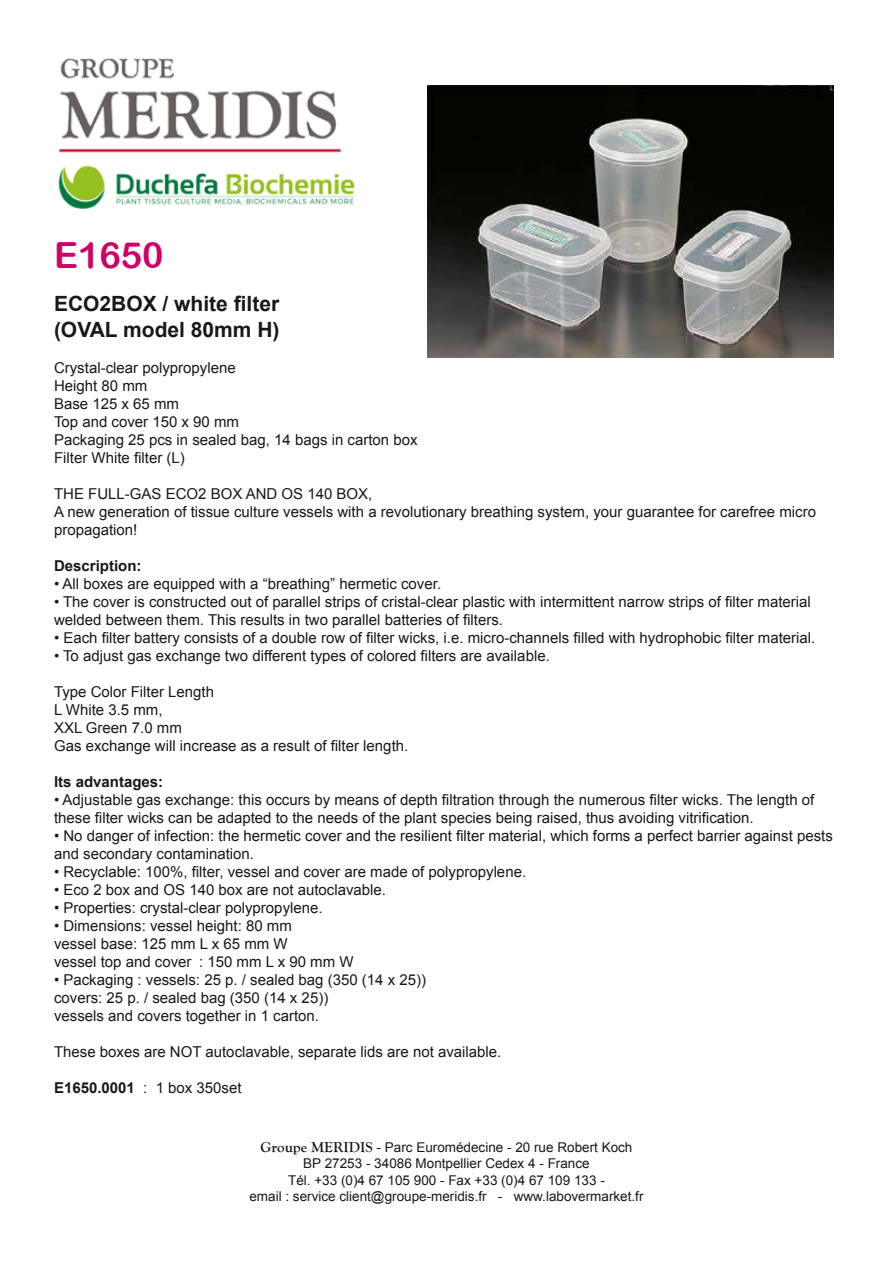
<style>
.page{position:relative;width:893px;height:1263px;background:#fff}
.page>*{position:absolute;margin:0;border:0;box-sizing:border-box;transform-origin:0 0}
.t1{font:36px "Arial Rounded MT Bold";color:#cf0066}
.t2{font:700 21px/25.2px "Arial";color:#1a171c}
.t3{font:15px/18px "Arial";color:#1a171c}
.t4{font:700 15px "Arial";color:#1a171c}
.t5{font:13.5px/16.2px "Arial";color:#1a171c;text-align:center}
.s1{font-weight:700}
.s2{font-family:"Goudy Old Style T";font-weight:700;font-size:15px}
</style>
<div class="page">
<img style="left:58px;top:58px;width:284px;height:95px">
<img style="left:427px;top:85px;width:406px;height:272px">
<img style="left:58px;top:165px;width:297px;height:44px">
<h1 class="t1" style="left:54px;top:234px;width:111px">E1650</h1>
<h2 class="t2" style="left:54px;top:292px;width:227px">ECO2BOX / white filter (OVAL model 80mm H)</h2>
<p class="t3" style="left:54px;top:358px;width:365px">Crystal-clear polypropylene<br>Height 80 mm<br>Base 125 x 65 mm<br>Top and cover 150 x 90 mm<br>Packaging 25 pcs in sealed bag, 14 bags in carton box<br>Filter White filter (L)</p>
<p class="t3" style="left:54px;top:484px;width:763px">THE FULL-GAS ECO2 BOX AND OS 140 BOX,<br>A new generation of tissue culture vessels with a revolutionary breathing system, your guarantee for carefree micro propagation!</p>
<p class="t4" style="left:54px;top:555px;width:89px">Description:</p>
<p class="t3" style="left:54px;top:574px;width:389px">• All boxes are equipped with a “breathing” hermetic cover.</p>
<p class="t3" style="left:54px;top:592px;width:758px">• The cover is constructed out of parallel strips of cristal-clear plastic with intermittent narrow strips of filter material welded between them. This results in two parallel batteries of filters.</p>
<p class="t3" style="left:54px;top:628px;width:763px">• Each filter battery consists of a double row of filter wicks, i.e. micro-channels filled with hydrophobic filter material.</p>
<p class="t3" style="left:54px;top:646px;width:497px">• To adjust gas exchange two different types of colored filters are available.</p>
<p class="t3" style="left:54px;top:682px;width:356px">Type Color Filter Length<br>L White 3.5 mm,<br>XXL Green 7.0 mm<br>Gas exchange will increase as a result of filter length.</p>
<p class="t4" style="left:54px;top:771px;width:111px">Its advantages:</p>
<p class="t3" style="left:54px;top:790px;width:762px">• Adjustable gas exchange: this occurs by means of depth filtration through the numerous filter wicks. The length of these filter wicks can be adapted to the needs of the plant species being raised, thus avoiding vitrification.</p>
<p class="t3" style="left:54px;top:826px;width:780px">• No danger of infection: the hermetic cover and the resilient filter material, which forms a perfect barrier against pests and secondary contamination.</p>
<p class="t3" style="left:54px;top:862px;width:474px">• Recyclable: 100%, filter, vessel and cover are made of polypropylene.</p>
<p class="t3" style="left:54px;top:880px;width:334px">• Eco 2 box and OS 140 box are not autoclavable.</p>
<p class="t3" style="left:54px;top:898px;width:270px">• Properties: crystal-clear polypropylene.</p>
<p class="t3" style="left:54px;top:916px;width:301px">• Dimensions: vessel height: 80 mm<br>vessel base: 125 mm L x 65 mm W<br>vessel top and cover : 150 mm L x 90 mm W</p>
<p class="t3" style="left:54px;top:970px;width:374px">• Packaging : vessels: 25 p. / sealed bag (350 (14 x 25)) covers: 25 p. / sealed bag (350 (14 x 25))<br>vessels and covers together in 1 carton.</p>
<p class="t3" style="left:54px;top:1042px;width:449px">These boxes are NOT autoclavable, separate lids are not available.</p>
<p class="t3" style="left:54px;top:1078px;width:189px"><span class="s1">E1650.0001</span> : 1 box 350set</p>
<p class="t5" style="left:249px;top:1139px;width:396px"><span class="s2">Groupe MERIDIS</span> - Parc Euromédecine - 20 rue Robert Koch<br>BP 27253 - 34086 Montpellier Cedex 4 - France<br>Tél. +33 (0)4 67 105 900 - Fax +33 (0)4 67 109 133 -<br>email : service client@groupe-meridis.fr - www.labovermarket.fr</p>
</div>
